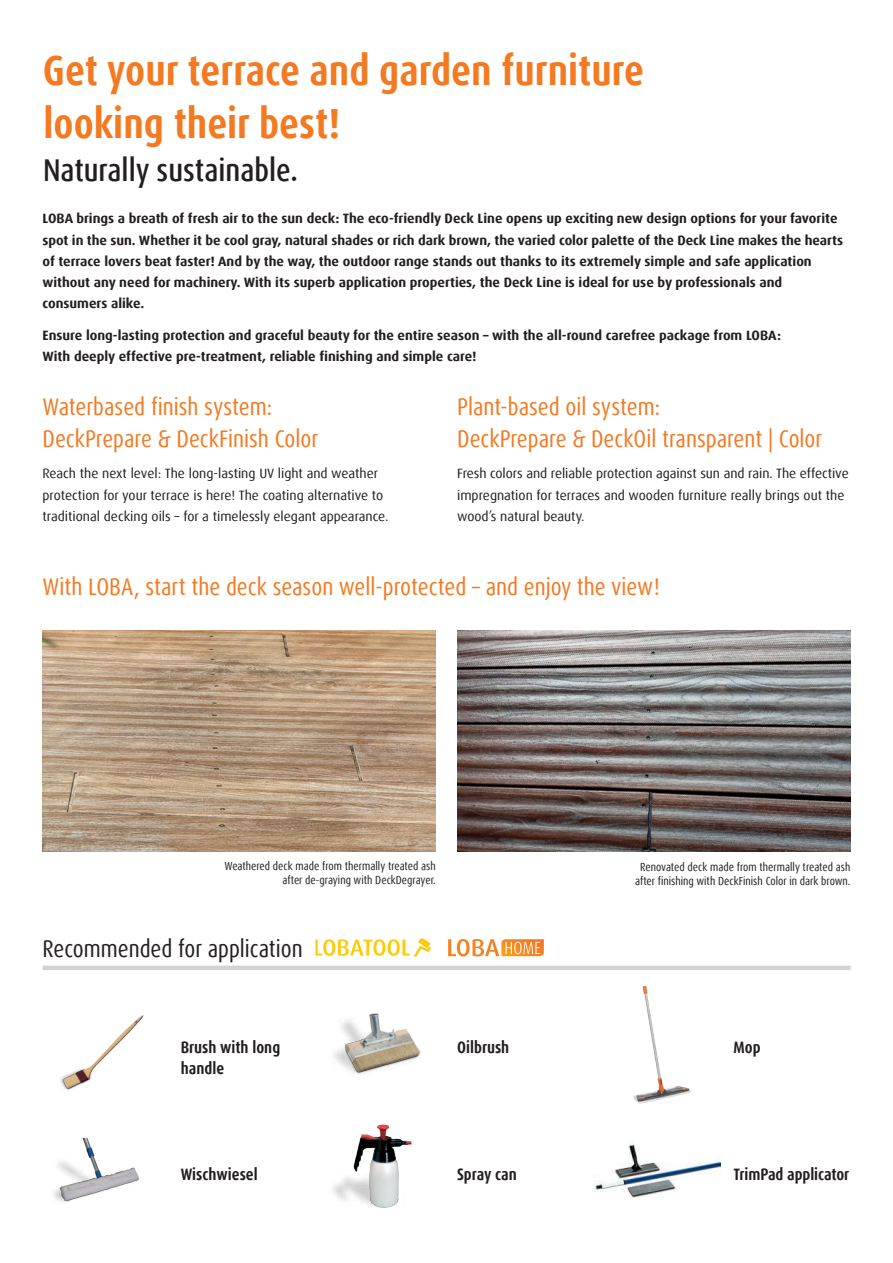
<style>
.page{position:relative;width:893px;height:1263px;background:#fff}
.page>*{position:absolute;margin:0;border:0;box-sizing:border-box;transform-origin:0 0}
.t1{font:700 condensed 42px/53.1px "Dax OT";color:#f47921}
.t2{font:500 condensed 31.5px "Dax OT";color:#231f20}
.t3{font:condensed 24px/32px "Dax OT";color:#f47921}
.t4{font:condensed 24px "Dax OT";color:#231f20}
.t5{font:700 condensed 16.5px/21.3px "Dax OT";color:#231f20}
.t6{font:700 13.5px/21.3px "Dax OT";color:#231f20}
.t7{font:13.5px/21.3px "Dax OT";color:#231f20}
.t8{font:condensed 11.7px/14px "Dax OT";color:#231f20;text-align:right}
</style>
<div class="page">
<div style="left:43px;top:965px;width:807px;height:5px;background:#d1d2d4"></div>
<img style="left:43px;top:631px;width:393px;height:221px">
<img style="left:457px;top:631px;width:393px;height:221px">
<img style="left:633px;top:986px;width:59px;height:118px">
<img style="left:332px;top:1124px;width:80px;height:84px">
<img style="left:60px;top:1015px;width:84px;height:75px">
<img style="left:333px;top:1013px;width:88px;height:62px">
<img style="left:53px;top:1137px;width:86px;height:65px">
<img style="left:594px;top:1144px;width:126px;height:54px">
<svg style="left:448px;top:939px;width:96px;height:17px"></svg>
<svg style="left:315px;top:939px;width:116px;height:17px"></svg>
<h1 class="t1" style="left:43px;top:44px;width:603px">Get your terrace and garden furniture looking their best!</h1>
<h2 class="t2" style="left:43px;top:150px;width:257px">Naturally sustainable.</h2>
<p class="t6" style="left:43px;top:208px;width:802px">LOBA brings a breath of fresh air to the sun deck: The eco-friendly Deck Line opens up exciting new design options for your favorite spot in the sun. Whether it be cool gray, natural shades or rich dark brown, the varied color palette of the Deck Line makes the hearts of terrace lovers beat faster! And by the way, the outdoor range stands out thanks to its extremely simple and safe application without any need for machinery. With its superb application properties, the Deck Line is ideal for use by professionals and consumers alike.</p>
<p class="t6" style="left:43px;top:325px;width:740px">Ensure long-lasting protection and graceful beauty for the entire season – with the all-round carefree package from LOBA:<br>With deeply effective pre-treatment, reliable finishing and simple care!</p>
<h3 class="t3" style="left:43px;top:391px;width:277px">Waterbased finish system:<br>DeckPrepare &amp; DeckFinish Color</h3>
<p class="t7" style="left:43px;top:463px;width:347px">Reach the next level: The long-lasting UV light and weather protection for your terrace is here! The coating alternative to traditional decking oils – for a timelessly elegant appearance.</p>
<h3 class="t3" style="left:457px;top:391px;width:367px">Plant-based oil system:<br>DeckPrepare &amp; DeckOil transparent | Color</h3>
<p class="t7" style="left:457px;top:463px;width:393px">Fresh colors and reliable protection against sun and rain. The effective impregnation for terraces and wooden furniture really brings out the wood’s natural beauty.</p>
<h3 class="t3" style="left:43px;top:571px;width:619px">With LOBA, start the deck season well-protected – and enjoy the view!</h3>
<p class="t8" style="left:224px;top:859px;width:213px">Weathered deck made from thermally treated ash after de-graying with DeckDegrayer.</p>
<p class="t8" style="left:635px;top:860px;width:217px;text-align:center">Renovated deck made from thermally treated ash after finishing with DeckFinish Color in dark brown.</p>
<h3 class="t4" style="left:43px;top:933px;width:262px">Recommended for application</h3>
<p class="t5" style="left:181px;top:1036px;width:101px">Brush with long handle</p>
<p class="t5" style="left:457px;top:1036px;width:54px">Oilbrush</p>
<p class="t5" style="left:733px;top:1036px;width:29px">Mop</p>
<p class="t5" style="left:181px;top:1164px;width:79px">Wischwiesel</p>
<p class="t5" style="left:733px;top:1164px;width:117px">TrimPad applicator</p>
<p class="t5" style="left:457px;top:1164px;width:61px">Spray can</p>
</div>
